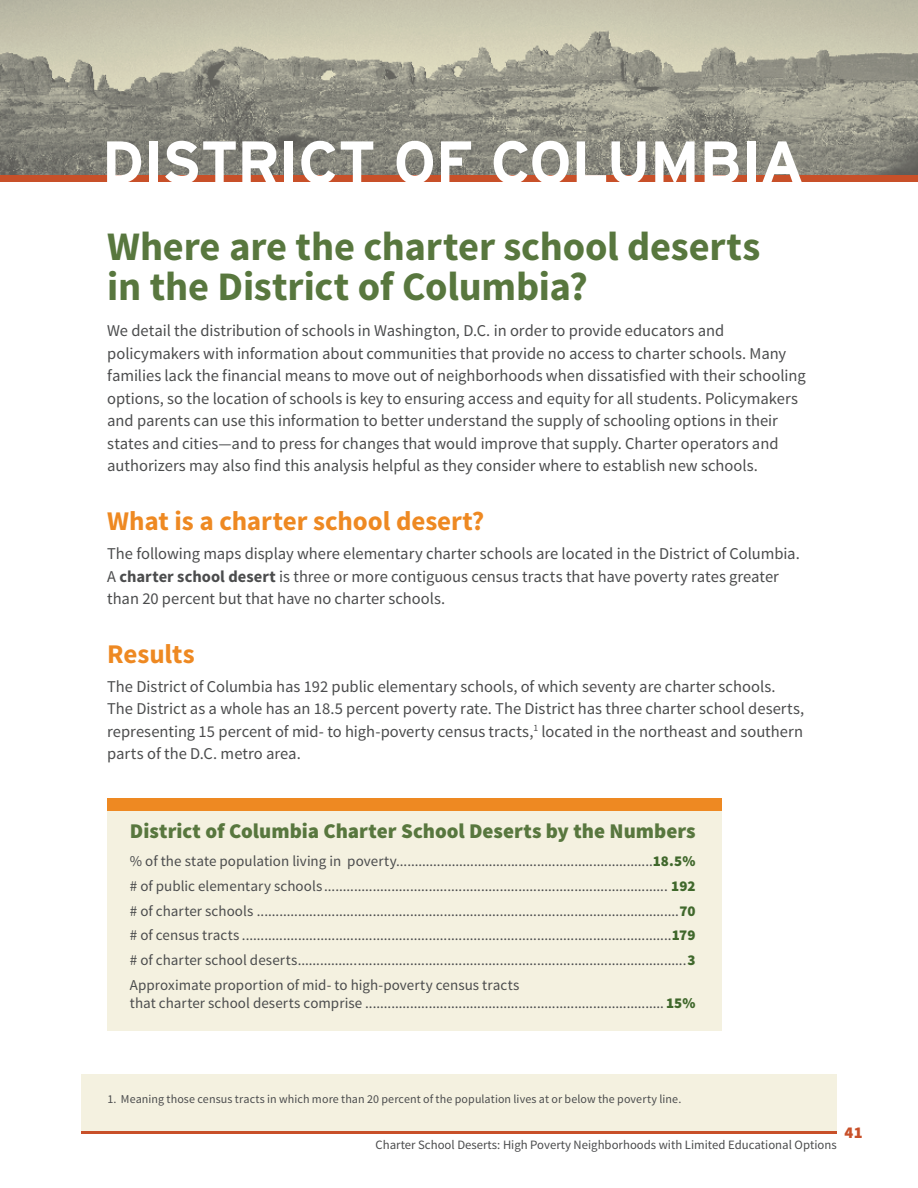
<style>
.page{position:relative;width:918px;height:1188px;background:#fff}
.page>*{position:absolute;margin:0;border:0;box-sizing:border-box;transform-origin:0 0}
.t1{font:700 60px "Interstate";letter-spacing:-.015em;color:#fff}
.t2{font:700 40.5px/40.5px "Source Sans Pro";letter-spacing:-.005em;color:#58773e}
.t3{font:700 27px "Source Sans Pro";letter-spacing:-.005em;color:#ee8922}
.t4{font:900 21px "Source Sans Pro";color:#58773e}
.t5{font:16.5px/22.5px "Source Sans Pro";color:#4b4c4d}
.t6{font:900 16.5px "Source Sans Pro";color:#c85029}
.t7{font:15px "Source Sans Pro";letter-spacing:.005em;color:#4b4c4d}
.t8{font:12.75px "Source Sans Pro";color:#4b4c4d}
.t9{font:12px "Source Sans Pro";letter-spacing:.01em;color:#4b4c4d}
.s1{font-weight:700}
.s2{font-weight:900;color:#40682c}
</style>
<div class="page">
<hr style="left:81px;top:1131px;width:756px;height:3px;background:#c85029">
<img style="left:0;top:0;width:918px;height:176px">
<div style="left:0;top:176px;width:918px;height:6px;background:#c85029"></div>
<div style="left:107px;top:804px;width:615px;height:227px;background:#f4f1e0"></div>
<div style="left:107px;top:798px;width:615px;height:12px;background:#ee8922"></div>
<div style="left:81px;top:1074px;width:756px;height:57px;background:#f4f1e0"></div>
<p class="t1" style="left:102px;top:129px;width:704px">DISTRICT OF COLUMBIA</p>
<p class="t2" style="left:107px;top:228px;width:655px">Where are the charter school deserts in the District of Columbia?</p>
<p class="t5" style="left:107px;top:320px;width:700px">We detail the distribution of schools in Washington, D.C. in order to provide educators and policymakers with information about communities that provide no access to charter schools. Many families lack the financial means to move out of neighborhoods when dissatisfied with their schooling options, so the location of schools is key to ensuring access and equity for all students. Policymakers and parents can use this information to better understand the supply of schooling options in their states and cities—and to press for changes that would improve that supply. Charter operators and authorizers may also find this analysis helpful as they consider where to establish new schools.</p>
<p class="t3" style="left:107px;top:504px;width:379px">What is a charter school desert?</p>
<p class="t5" style="left:107px;top:543px;width:694px">The following maps display where elementary charter schools are located in the District of Columbia.<br>A <span class="s1">charter school desert</span> is three or more contiguous census tracts that have poverty rates greater than 20 percent but that have no charter schools.</p>
<p class="t3" style="left:107px;top:636px;width:89px">Results</p>
<p class="t5" style="left:107px;top:675px;width:699px">The District of Columbia has 192 public elementary schools, of which seventy are charter schools.<br>The District as a whole has an 18.5 percent poverty rate. The District has three charter school deserts, representing 15 percent of mid- to high-poverty census tracts,<sup>1</sup> located in the northeast and southern parts of the D.C. metro area.</p>
<p class="t4" style="left:130px;top:818px;width:567px">District of Columbia Charter School Deserts by the Numbers</p>
<p class="t7" style="left:130px;top:852px;width:567px">% of the state population living in poverty.....................................................................<span class="s2">18.5%</span></p>
<p class="t7" style="left:130px;top:877px;width:567px"># of public elementary schools ............................................................................................ <span class="s2">192</span></p>
<p class="t7" style="left:130px;top:901px;width:567px"># of charter schools .................................................................................................................<span class="s2">70</span></p>
<p class="t7" style="left:130px;top:926px;width:567px"># of census tracts ...................................................................................................................<span class="s2">179</span></p>
<p class="t7" style="left:130px;top:951px;width:567px"># of charter school deserts........................................................................................................<span class="s2">3</span></p>
<p class="t7" style="left:130px;top:976px;width:391px">Approximate proportion of mid- to high-poverty census tracts</p>
<p class="t7" style="left:130px;top:994px;width:567px">that charter school deserts comprise ................................................................................<span class="s2">15%</span></p>
<p class="t9" style="left:107px;top:1091px;width:575px">1. Meaning those census tracts in which more than 20 percent of the population lives at or below the poverty line.</p>
<p class="t8" style="left:376px;top:1137px;width:463px">Charter School Deserts: High Poverty Neighborhoods with Limited Educational Options</p>
<p class="t6" style="left:845px;top:1121px;width:20px">41</p>
</div>
